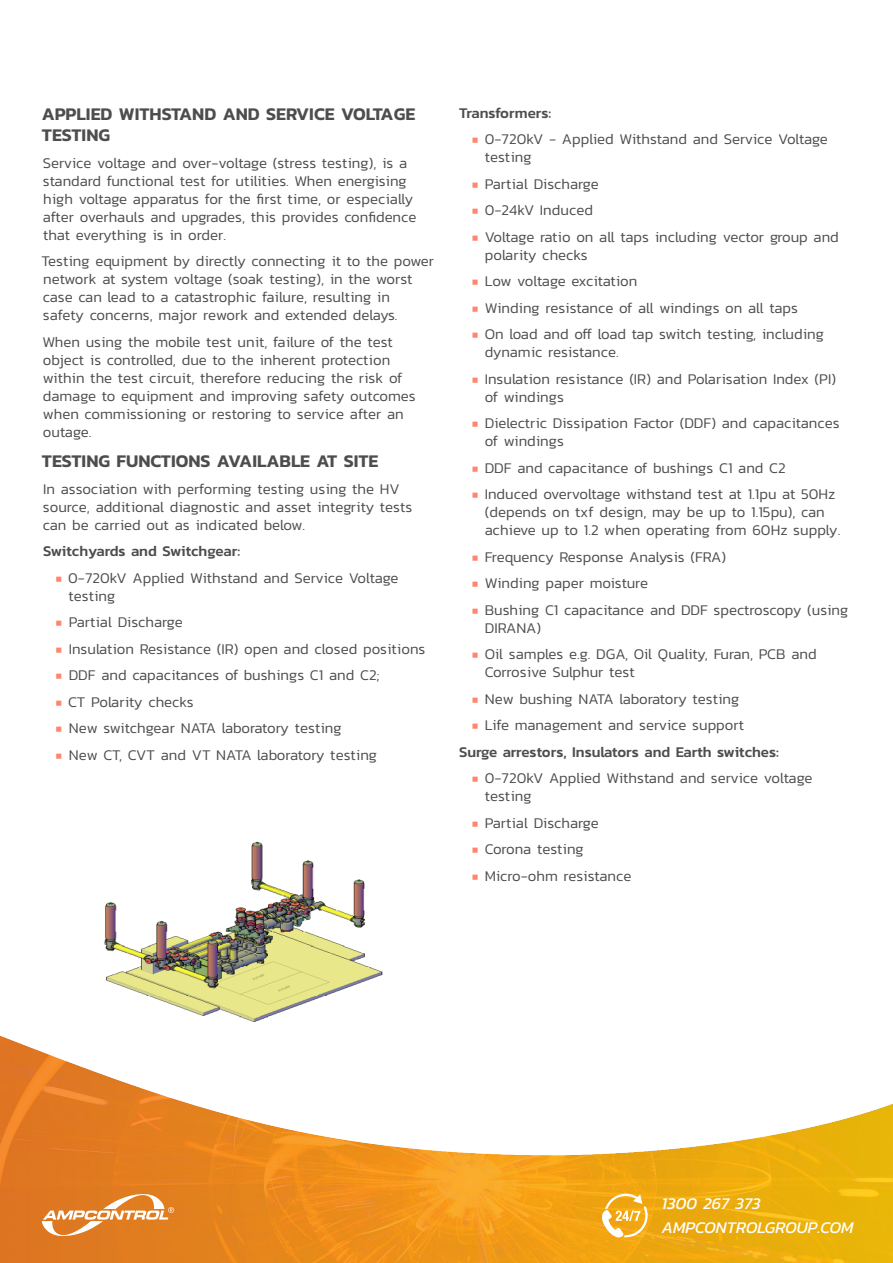
<style>
.page{position:relative;width:893px;height:1263px;background:#fff}
.page>*{position:absolute;margin:0;border:0;box-sizing:border-box;transform-origin:0 0}
.In_Paragraph_Subhead{font:600 18px/21.6px "Kanit";color:#4d4d4d}
.t1{font:italic 16.5px/24px "Kanit";color:#fff}
.Body_Copy_Black{font:300 15px/18px "Kanit";color:#4d4d4d}
.Body_Bullets{font:500 15px "Kanit";color:#4d4d4d}
.Body_Copy_Black-2{font:300 15px "Kanit";letter-spacing:-.025em;color:#4d4d4d}
.s1{font-size:10.5px;color:#ff856d}
</style>
<div class="page">
<img style="left:0;top:1035px;width:893px;height:228px">
<svg style="left:42px;top:1193px;width:132px;height:44px;background:#e5964e"></svg>
<svg style="left:601px;top:1194px;width:47px;height:43px"></svg>
<img style="left:104px;top:841px;width:279px;height:181px">
<p class="In_Paragraph_Subhead" style="left:42px;top:102px;width:375px">APPLIED WITHSTAND AND SERVICE VOLTAGE<br>TESTING</p>
<p class="Body_Copy_Black" style="left:43px;top:154px;width:375px">Service voltage and over-voltage (stress testing), is a standard functional test for utilities. When energising high voltage apparatus for the first time, or especially after overhauls and upgrades, this provides confidence that everything is in order.</p>
<p class="Body_Copy_Black" style="left:41px;top:252px;width:394px">Testing equipment by directly connecting it to the power network at system voltage (soak testing), in the worst case can lead to a catastrophic failure, resulting in<br>safety concerns, major rework and extended delays.</p>
<p class="Body_Copy_Black" style="left:43px;top:333px;width:375px">When using the mobile test unit, failure of the test object is controlled, due to the inherent protection within the test circuit, therefore reducing the risk of damage to equipment and improving safety outcomes when commissioning or restoring to service after an outage.</p>
<p class="In_Paragraph_Subhead" style="left:42px;top:450px;width:338px">TESTING FUNCTIONS AVAILABLE AT SITE</p>
<p class="Body_Copy_Black" style="left:43px;top:479px;width:371px">In association with performing testing using the HV source, additional diagnostic and asset integrity tests can be carried out as indicated below.</p>
<p class="Body_Bullets" style="left:43px;top:540px;width:199px">Switchyards and Switchgear:</p>
<p class="Body_Copy_Black" style="left:69px;top:568px;width:331px;text-indent:-13px"><span class="s1">■</span> 0-720kV Applied Withstand and Service Voltage testing</p>
<p class="Body_Copy_Black" style="left:56px;top:613px;width:128px"><span class="s1">■</span> Partial Discharge</p>
<p class="Body_Copy_Black" style="left:56px;top:639px;width:371px"><span class="s1">■</span> Insulation Resistance (IR) open and closed positions</p>
<p class="Body_Copy_Black" style="left:56px;top:666px;width:325px"><span class="s1">■</span> DDF and capacitances of bushings C1 and C2;</p>
<p class="Body_Copy_Black" style="left:56px;top:692px;width:139px"><span class="s1">■</span> CT Polarity checks</p>
<p class="Body_Copy_Black" style="left:56px;top:719px;width:287px"><span class="s1">■</span> New switchgear NATA laboratory testing</p>
<p class="Body_Copy_Black" style="left:56px;top:745px;width:323px"><span class="s1">■</span> New CT, CVT and VT NATA laboratory testing</p>
<p class="Body_Bullets" style="left:459px;top:101px;width:94px">Transformers:</p>
<p class="Body_Copy_Black" style="left:485px;top:130px;width:345px;text-indent:-13px"><span class="s1">■</span> 0-720kV - Applied Withstand and Service Voltage testing</p>
<p class="Body_Copy_Black" style="left:472px;top:174px;width:128px"><span class="s1">■</span> Partial Discharge</p>
<p class="Body_Copy_Black" style="left:472px;top:201px;width:122px"><span class="s1">■</span> 0-24kV Induced</p>
<p class="Body_Copy_Black" style="left:485px;top:227px;width:356px;text-indent:-13px"><span class="s1">■</span> Voltage ratio on all taps including vector group and polarity checks</p>
<p class="Body_Copy_Black-2" style="left:472px;top:271px;width:167px"><span class="s1">■</span> Low voltage excitation</p>
<p class="Body_Copy_Black" style="left:472px;top:298px;width:327px"><span class="s1">■</span> Winding resistance of all windings on all taps</p>
<p class="Body_Copy_Black" style="left:485px;top:325px;width:341px;text-indent:-13px"><span class="s1">■</span> On load and off load tap switch testing, including dynamic resistance.</p>
<p class="Body_Copy_Black" style="left:485px;top:369px;width:353px;text-indent:-13px"><span class="s1">■</span> Insulation resistance (IR) and Polarisation Index (PI) of windings</p>
<p class="Body_Copy_Black" style="left:485px;top:414px;width:356px;text-indent:-13px"><span class="s1">■</span> Dielectric Dissipation Factor (DDF) and capacitances of windings</p>
<p class="Body_Copy_Black" style="left:472px;top:458px;width:315px"><span class="s1">■</span> DDF and capacitance of bushings C1 and C2</p>
<p class="Body_Copy_Black" style="left:485px;top:485px;width:357px;text-indent:-13px"><span class="s1">■</span> Induced overvoltage withstand test at 1.1pu at 50Hz (depends on txf design, may be up to 1.15pu), can achieve up to 1.2 when operating from 60Hz supply.</p>
<p class="Body_Copy_Black" style="left:472px;top:547px;width:256px"><span class="s1">■</span> Frequency Response Analysis (FRA)</p>
<p class="Body_Copy_Black" style="left:472px;top:574px;width:178px"><span class="s1">■</span> Winding paper moisture</p>
<p class="Body_Copy_Black" style="left:485px;top:600px;width:365px;text-indent:-13px"><span class="s1">■</span> Bushing C1 capacitance and DDF spectroscopy (using<br>DIRANA)</p>
<p class="Body_Copy_Black" style="left:485px;top:645px;width:333px;text-indent:-13px"><span class="s1">■</span> Oil samples e.g. DGA, Oil Quality, Furan, PCB and<br>Corrosive Sulphur test</p>
<p class="Body_Copy_Black" style="left:472px;top:689px;width:269px"><span class="s1">■</span> New bushing NATA laboratory testing</p>
<p class="Body_Copy_Black" style="left:472px;top:716px;width:274px"><span class="s1">■</span> Life management and service support</p>
<p class="Body_Bullets" style="left:459px;top:740px;width:321px">Surge arrestors, Insulators and Earth switches:</p>
<p class="Body_Copy_Black" style="left:485px;top:769px;width:329px;text-indent:-13px"><span class="s1">■</span> 0-720kV Applied Withstand and service voltage testing</p>
<p class="Body_Copy_Black" style="left:472px;top:813px;width:128px"><span class="s1">■</span> Partial Discharge</p>
<p class="Body_Copy_Black" style="left:472px;top:840px;width:113px"><span class="s1">■</span> Corona testing</p>
<p class="Body_Copy_Black" style="left:472px;top:866px;width:161px"><span class="s1">■</span> Micro-ohm resistance</p>
<p class="t1" style="left:662px;top:1191px;width:193px">1300 267 373<br>AMPCONTROLGROUP.COM</p>
</div>
